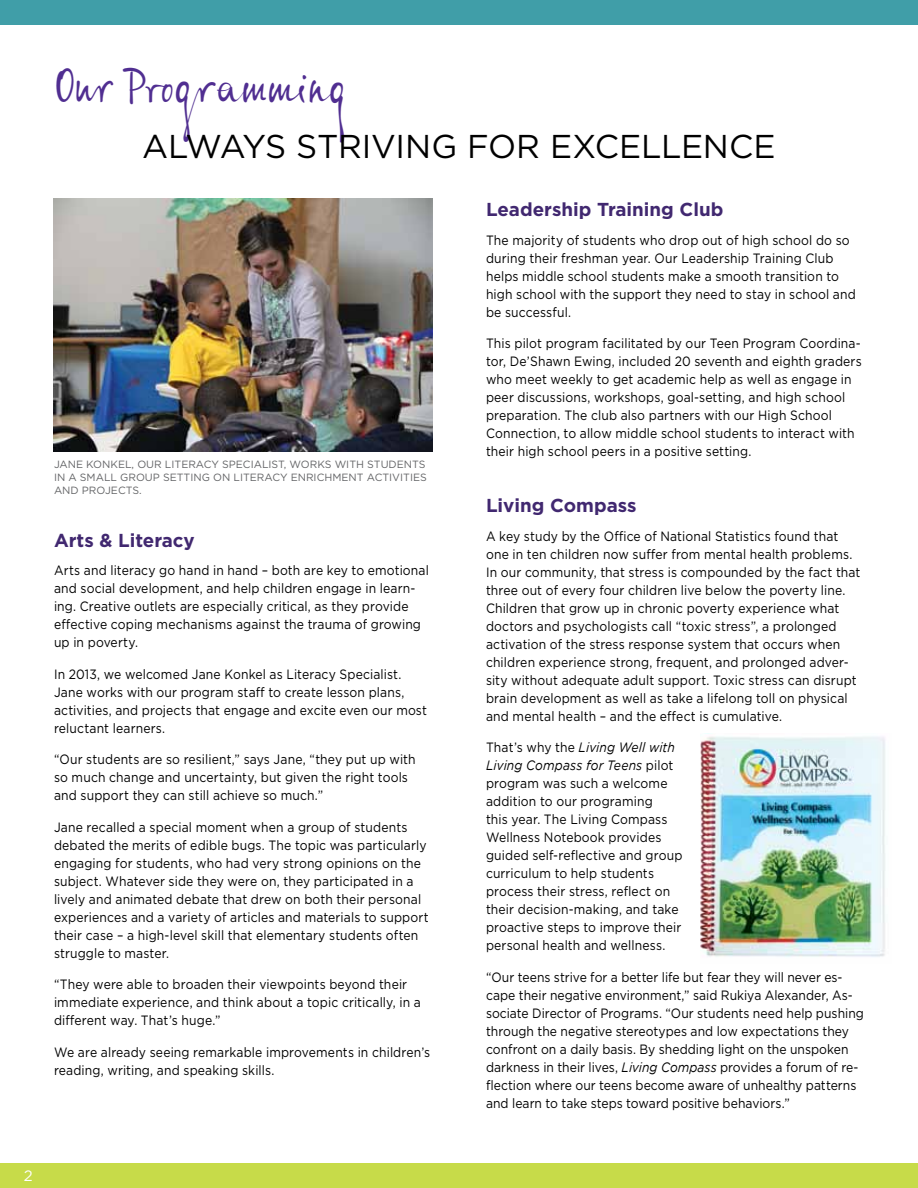
<style>
.page{position:relative;width:918px;height:1188px;background:#fff}
.page>*{position:absolute;margin:0;border:0;box-sizing:border-box;transform-origin:0 0}
.t1{font:48px "ALS Syys Script";color:#502e91}
.t2{font:33px "Gotham";letter-spacing:-.01em;color:#000}
.t3{font:700 18.75px "Gotham";color:#412870}
.t4{font:15px "Gotham";color:#fff}
.t5{font:13.5px/18px "Gotham";letter-spacing:.01em;color:#000;scale:.9 1}
.t6{font:10.5px/12.6px "Gotham";color:#636466}
.s1{font-style:italic}
</style>
<div class="page">
<div style="left:0;top:0;width:918px;height:24px;background:#409ea8"></div>
<div style="left:0;top:1164px;width:918px;height:24px;background:#c7db49"></div>
<img style="left:53px;top:199px;width:379px;height:252px">
<img style="left:700px;top:736px;width:185px;height:221px">
<h1 class="t1" style="left:54px;top:57px;width:294px">Our Programming</h1>
<h2 class="t2" style="left:142px;top:126px;width:635px">ALWAYS STRIVING FOR EXCELLENCE</h2>
<p class="t6" style="left:54px;top:458px;width:374px">JANE KONKEL, OUR LITERACY SPECIALIST, WORKS WITH STUDENTS<br>IN A SMALL GROUP SETTING ON LITERACY ENRICHMENT ACTIVITIES<br>AND PROJECTS.</p>
<h3 class="t3" style="left:54px;top:528px;width:142px">Arts &amp; Literacy</h3>
<p class="t5" style="left:54px;top:561px;width:418px">Arts and literacy go hand in hand – both are key to emotional and social development, and help children engage in learn&shy;ing. Creative outlets are especially critical, as they provide effective coping mechanisms against the trauma of growing up in poverty.</p>
<p class="t5" style="left:54px;top:665px;width:416px">In 2013, we welcomed Jane Konkel as Literacy Specialist.<br>Jane works with our program staff to create lesson plans, activities, and projects that engage and excite even our most reluctant learners.</p>
<p class="t5" style="left:54px;top:750px;width:403px">“Our students are so resilient,” says Jane, “they put up with so much change and uncertainty, but given the right tools and support they can still achieve so much.”</p>
<p class="t5" style="left:54px;top:818px;width:418px">Jane recalled a special moment when a group of students debated the merits of edible bugs. The topic was particularly engaging for students, who had very strong opinions on the subject. Whatever side they were on, they participated in a lively and animated debate that drew on both their personal experiences and a variety of articles and materials to support their case – a high-level skill that elementary students often struggle to master.</p>
<p class="t5" style="left:54px;top:975px;width:409px">“They were able to broaden their viewpoints beyond their immediate experience, and think about a topic critically, in a different way. That’s huge.”</p>
<p class="t5" style="left:54px;top:1043px;width:419px">We are already seeing remarkable improvements in children’s reading, writing, and speaking skills.</p>
<h3 class="t3" style="left:486px;top:197px;width:239px">Leadership Training Club</h3>
<p class="t5" style="left:486px;top:231px;width:413px">The majority of students who drop out of high school do so during their freshman year. Our Leadership Training Club helps middle school students make a smooth transition to high school with the support they need to stay in school and be successful.</p>
<p class="t5" style="left:486px;top:334px;width:419px">This pilot program facilitated by our Teen Program Coordina&shy;tor, De’Shawn Ewing, included 20 seventh and eighth graders who meet weekly to get academic help as well as engage in peer discussions, workshops, goal-setting, and high school preparation. The club also partners with our High School Connection, to allow middle school students to interact with their high school peers in a positive setting.</p>
<h3 class="t3" style="left:486px;top:493px;width:152px">Living Compass</h3>
<p class="t5" style="left:486px;top:527px;width:418px">A key study by the Office of National Statistics found that one in ten children now suffer from mental health problems.<br>In our community, that stress is compounded by the fact that three out of every four children live below the poverty line.<br>Children that grow up in chronic poverty experience what doctors and psychologists call “toxic stress”, a prolonged activation of the stress response system that occurs when children experience strong, frequent, and prolonged adver&shy;sity without adequate adult support. Toxic stress can disrupt brain development as well as take a lifelong toll on physical and mental health – and the effect is cumulative.</p>
<p class="t5" style="left:486px;top:738px;width:220px">That’s why the <span class="s1">Living Well with<br>Living Compass for Teens</span> pilot program was such a welcome addition to our programing<br>this year. The Living Compass<br>Wellness Notebook provides guided self-reflective and group curriculum to help students process their stress, reflect on their decision-making, and take proactive steps to improve their personal health and wellness.</p>
<p class="t5" style="left:486px;top:968px;width:421px">“Our teens strive for a better life but fear they will never es&shy;cape their negative environment,” said Rukiya Alexander, As&shy;sociate Director of Programs. “Our students need help pushing through the negative stereotypes and low expectations they confront on a daily basis. By shedding light on the unspoken darkness in their lives, <span class="s1">Living Compass</span> provides a forum of re&shy;flection where our teens become aware of unhealthy patterns and learn to take steps toward positive behaviors.”</p>
<p class="t4" style="left:24px;top:1166px;width:10px">2</p>
</div>
